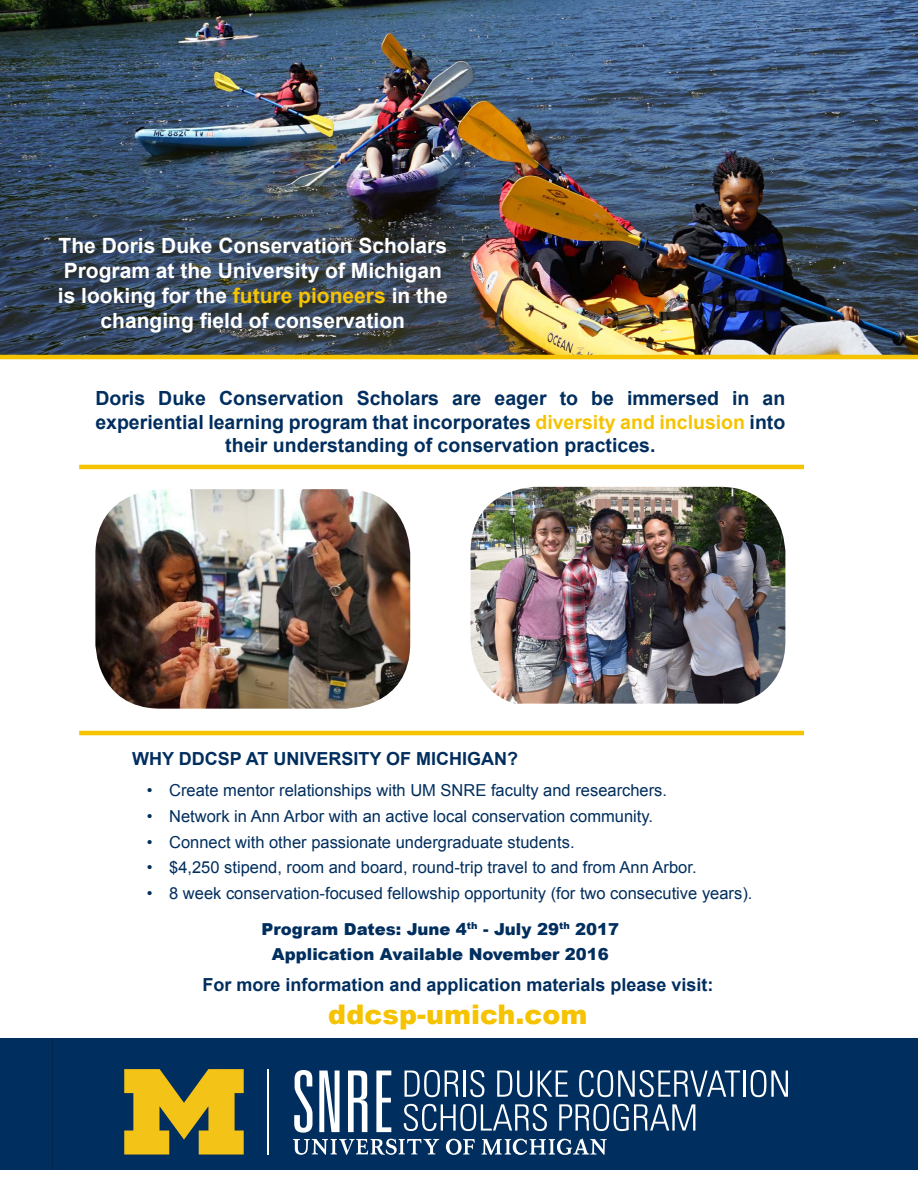
<style>
.page{position:relative;width:918px;height:1188px;background:#fff}
.page>*{position:absolute;margin:0;border:0;box-sizing:border-box;transform-origin:0 0}
.t1{font:900 27px "Arial";color:#f5c300}
.t2{font:700 21px/25.2px "Arial";color:#fff;text-align:center}
.t3{font:700 19.5px/23.4px "Arial";color:#002e5e;text-align:center}
.t4{font:700 18px "Arial";color:#002e5e}
.t5{font:16.5px "Arial";color:#002e5e}
.t6{font:900 16.5px/25.5px "Arial";color:#002e5e;text-align:center}
.s1{color:#f5c300}
</style>
<div class="page">
<div style="left:0;top:1039px;width:918px;height:131px;background:#002e5e"></div>
<hr style="left:268px;top:1069px;width:1px;height:86px;background:#fff">
<svg style="left:124px;top:1069px;width:120px;height:86px"></svg>
<hr style="left:743px;top:1071px;width:3px;height:26px;background:#fff">
<svg style="left:751px;top:1070px;width:37px;height:27px"></svg>
<svg style="left:293px;top:1070px;width:447px;height:85px"></svg>
<img style="left:0;top:0;width:918px;height:355px">
<hr style="left:0;top:355px;width:918px;height:4px;background:#f5c300">
<img style="left:471px;top:487px;width:314px;height:217px">
<img style="left:95px;top:489px;width:315px;height:220px">
<hr style="left:79px;top:465px;width:725px;height:4px;background:#f5c300">
<hr style="left:79px;top:731px;width:725px;height:4px;background:#f5c300">
<p class="t2" style="left:58px;top:233px;width:391px">The Doris Duke Conservation Scholars Program at the University of Michigan is looking for the <span class="s1">future pioneers</span> in the changing field of conservation</p>
<p class="t3" style="left:95px;top:388px;width:692px">Doris Duke Conservation Scholars are eager to be immersed in an experiential learning program that incorporates <span class="s1">diversity and inclusion</span> into their understanding of conservation practices.</p>
<p class="t4" style="left:132px;top:747px;width:388px">WHY DDCSP AT UNIVERSITY OF MICHIGAN?</p>
<p class="t5" style="left:147px;top:779px;width:522px">• Create mentor relationships with UM SNRE faculty and researchers.</p>
<p class="t5" style="left:147px;top:805px;width:508px">• Network in Ann Arbor with an active local conservation community.</p>
<p class="t5" style="left:147px;top:831px;width:429px">• Connect with other passionate undergraduate students.</p>
<p class="t5" style="left:147px;top:857px;width:551px">• $4,250 stipend, room and board, round-trip travel to and from Ann Arbor.</p>
<p class="t5" style="left:147px;top:883px;width:607px">• 8 week conservation-focused fellowship opportunity (for two consecutive years).</p>
<p class="t6" style="left:261px;top:915px;width:359px">Program Dates: June 4<sup>th</sup> - July 29<sup>th</sup> 2017<br>Application Available November 2016</p>
<p class="t4" style="left:202px;top:973px;width:513px">For more information and application materials please visit:</p>
<h1 class="t1" style="left:328px;top:995px;width:261px">ddcsp-umich.com</h1>
</div>
